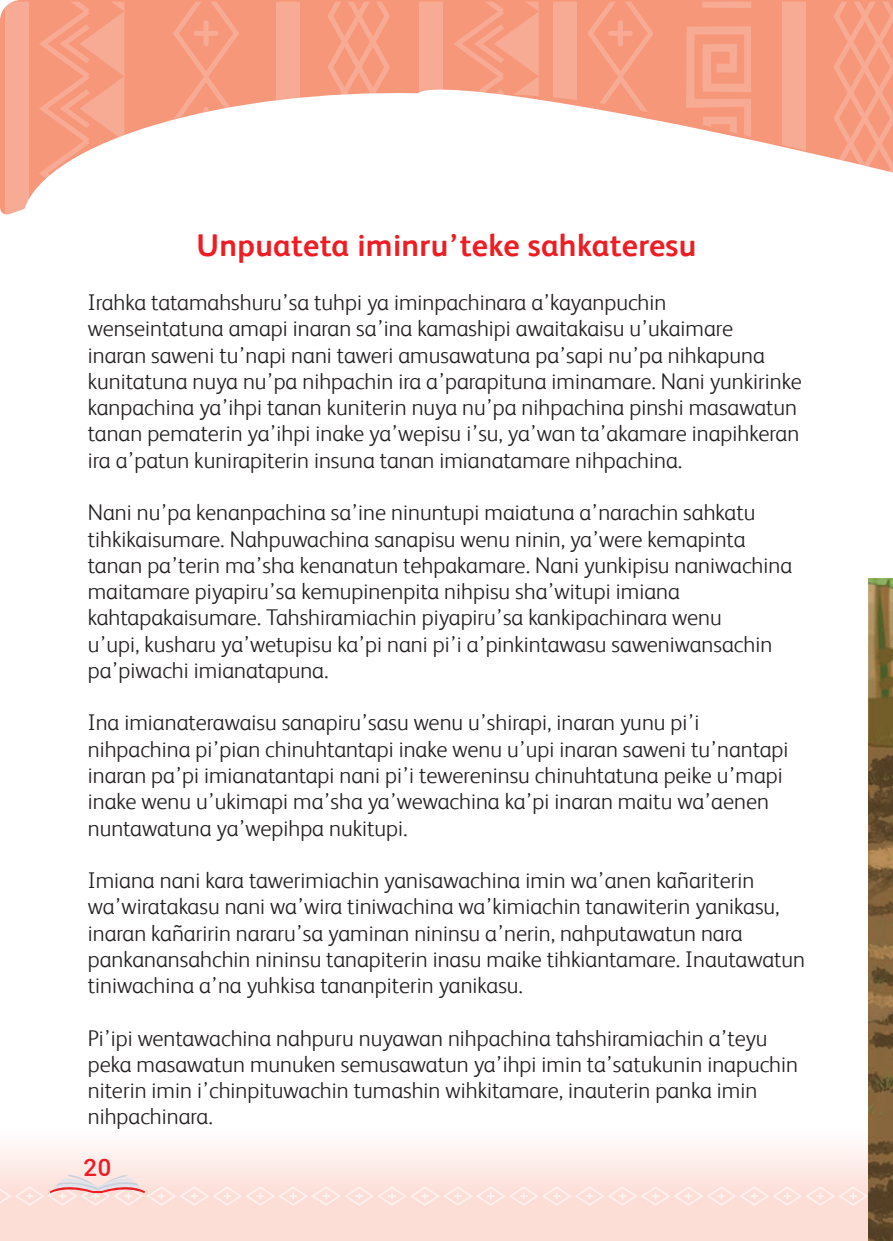
<style>
.page{position:relative;width:893px;height:1241px;background:#fff}
.page>*{position:absolute;margin:0;border:0;box-sizing:border-box;transform-origin:0 0}
.t1{font:700 31.5px "Dune";letter-spacing:.01em;color:#ee1d23}
.t2{font:700 24.5px "Dune";color:#ee1d23}
.t3{font:22.75px/26.2px "Dune";color:#231f20}
</style>
<div class="page">
<svg style="left:0;top:1146px;width:868px;height:94px;fill:#fdded7"></svg>
<svg style="left:0;top:0;width:893px;height:214px;fill:#f6977a"></svg>
<svg style="left:0;top:1173px;width:868px;height:33px;background:#fce2dc"></svg>
<svg style="left:173px;top:2px;width:66px;height:212px"></svg>
<svg style="left:39px;top:2px;width:85px;height:212px"></svg>
<svg style="left:834px;top:2px;width:59px;height:212px"></svg>
<svg style="left:587px;top:2px;width:66px;height:212px"></svg>
<svg style="left:328px;top:2px;width:62px;height:212px"></svg>
<svg style="left:453px;top:2px;width:86px;height:212px"></svg>
<svg style="left:686px;top:2px;width:65px;height:6px"></svg>
<svg style="left:686px;top:26px;width:65px;height:138px"></svg>
<svg style="left:686px;top:182px;width:65px;height:32px"></svg>
<div style="left:5px;top:2px;width:24px;height:217px;background:#f7ab94"></div>
<svg style="left:782px;top:2px;width:24px;height:212px;fill:#f7ab94"></svg>
<svg style="left:419px;top:2px;width:24px;height:212px"></svg>
<svg style="left:276px;top:2px;width:24px;height:212px"></svg>
<svg style="left:553px;top:2px;width:24px;height:212px"></svg>
<img style="left:868px;top:578px;width:25px;height:662px">
<h1 class="t1" style="left:197px;top:223px;width:501px">Unpuateta iminru’teke sahkateresu</h1>
<p class="t3" style="left:88px;top:288px;width:715px">Irahka tatamahshuru’sa tuhpi ya iminpachinara a’kayanpuchin wenseintatuna amapi inaran sa’ina kamashipi awaitakaisu u’ukaimare<br>inaran saweni tu’napi nani taweri amusawatuna pa’sapi nu’pa nihkapuna kunitatuna nuya nu’pa nihpachin ira a’parapituna iminamare. Nani yunkirinke kanpachina ya’ihpi tanan kuniterin nuya nu’pa nihpachina pinshi masawatun tanan pematerin ya’ihpi inake ya’wepisu i’su, ya’wan ta’akamare inapihkeran ira a’patun kunirapiterin insuna tanan imianatamare nihpachina.</p>
<p class="t3" style="left:88px;top:498px;width:706px">Nani nu’pa kenanpachina sa’ine ninuntupi maiatuna a’narachin sahkatu tihkikaisumare. Nahpuwachina sanapisu wenu ninin, ya’were kemapinta tanan pa’terin ma’sha kenanatun tehpakamare. Nani yunkipisu naniwachina maitamare piyapiru’sa kemupinenpita nihpisu sha’witupi imiana kahtapakaisumare. Tahshiramiachin piyapiru’sa kankipachinara wenu<br>u’upi, kusharu ya’wetupisu ka’pi nani pi’i a’pinkintawasu saweniwansachin pa’piwachi imianatapuna.</p>
<p class="t3" style="left:88px;top:708px;width:702px">Ina imianaterawaisu sanapiru’sasu wenu u’shirapi, inaran yunu pi’i nihpachina pi’pian chinuhtantapi inake wenu u’upi inaran saweni tu’nantapi inaran pa’pi imianatantapi nani pi’i tewereninsu chinuhtatuna peike u’mapi inake wenu u’ukimapi ma’sha ya’wewachina ka’pi inaran maitu wa’aenen nuntawatuna ya’wepihpa nukitupi.</p>
<p class="t3" style="left:88px;top:866px;width:719px">Imiana nani kara tawerimiachin yanisawachina imin wa’anen kañariterin wa’wiratakasu nani wa’wira tiniwachina wa’kimiachin tanawiterin yanikasu, inaran kañaririn nararu’sa yaminan nininsu a’nerin, nahputawatun nara pankanansahchin nininsu tanapiterin inasu maike tihkiantamare. Inautawatun tiniwachina a’na yuhkisa tananpiterin yanikasu.</p>
<p class="t3" style="left:88px;top:1023px;width:712px">Pi’ipi wentawachina nahpuru nuyawan nihpachina tahshiramiachin a’teyu peka masawatun munuken semusawatun ya’ihpi imin ta’satukunin inapuchin niterin imin i’chinpituwachin tumashin wihkitamare, inauterin panka imin nihpachinara.</p>
<p class="t2" style="left:83px;top:1150px;width:30px">20</p>
</div>
